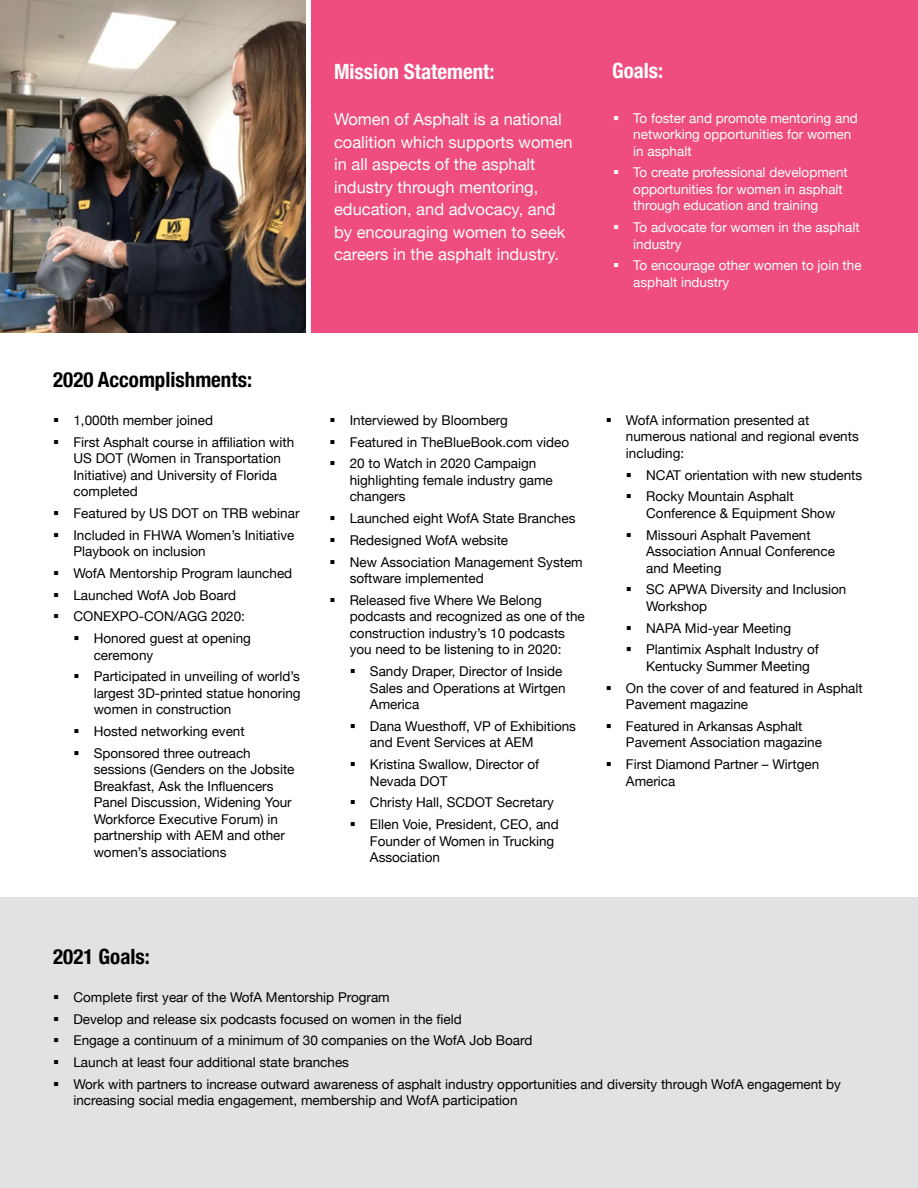
<style>
.page{position:relative;width:918px;height:1188px;background:#fff}
.page>*{position:absolute;margin:0;border:0;box-sizing:border-box;transform-origin:0 0}
.t1{font:700 condensed 21px "Helvetica Neue";color:#000}
.t2{font:700 condensed 21px "Helvetica Neue";color:#fff}
.t3{font:16.5px/22.5px "Helvetica Neue";color:#fff}
.t4{font:13.5px/21.8px "Helvetica Neue";color:#000}
.t5{font:13.5px/16.5px "Helvetica Neue";color:#fff}
</style>
<div class="page">
<div style="left:312px;top:0;width:606px;height:333px;background:#ef4d80"></div>
<div style="left:0;top:897px;width:918px;height:291px;background:#e1e2e3"></div>
<img style="left:0;top:0;width:306px;height:333px">
<h1 class="t1" style="left:53px;top:362px;width:200px">2020 Accomplishments:</h1>
<p class="t4" style="left:73px;top:410px;width:222px">1,000th member joined<br>First Asphalt course in affiliation with</p>
<p class="t4" style="left:73px;top:451px;width:209px;line-height:16.5px">US DOT (Women in Transportation<br>Initiative) and University of Florida completed</p>
<p class="t4" style="left:73px;top:503px;width:228px">Featured by US DOT on TRB webinar<br>Included in FHWA Women’s Initiative</p>
<p class="t4" style="left:73px;top:541px;width:134px">Playbook on inclusion</p>
<p class="t4" style="left:73px;top:563px;width:220px">WofA Mentorship Program launched</p>
<p class="t4" style="left:73px;top:585px;width:164px">Launched WofA Job Board</p>
<p class="t4" style="left:73px;top:607px;width:173px">CONEXPO-CON/AGG 2020:</p>
<p class="t4" style="left:94px;top:628px;width:159px">Honored guest at opening</p>
<p class="t4" style="left:94px;top:645px;width:208px">ceremony<br>Participated in unveiling of world’s</p>
<p class="t4" style="left:94px;top:686px;width:208px;line-height:16.5px">largest 3D-printed statue honoring women in construction</p>
<p class="t4" style="left:94px;top:721px;width:159px">Hosted networking event<br>Sponsored three outreach</p>
<p class="t4" style="left:94px;top:762px;width:202px;line-height:16.5px">sessions (Genders on the Jobsite<br>Breakfast, Ask the Influencers<br>Panel Discussion, Widening Your<br>Workforce Executive Forum) in partnership with AEM and other women’s associations</p>
<h1 class="t2" style="left:334px;top:54px;width:162px">Mission Statement:</h1>
<p class="t3" style="left:334px;top:109px;width:240px">Women of Asphalt is a national coalition which supports women in all aspects of the asphalt industry through mentoring, education, and advocacy, and by encouraging women to seek careers in the asphalt industry.</p>
<h1 class="t2" style="left:612px;top:53px;width:53px">Goals:</h1>
<p class="t5" style="left:633px;top:110px;width:226px">To foster and promote mentoring and networking opportunities for women in asphalt</p>
<p class="t5" style="left:633px;top:165px;width:216px">To create professional development opportunities for women in asphalt through education and training</p>
<p class="t5" style="left:633px;top:220px;width:228px">To advocate for women in the asphalt industry</p>
<p class="t5" style="left:633px;top:258px;width:230px">To encourage other women to join the asphalt industry</p>
<p class="t4" style="left:350px;top:410px;width:221px">Interviewed by Bloomberg<br>Featured in TheBlueBook.com video<br>20 to Watch in 2020 Campaign</p>
<p class="t4" style="left:350px;top:473px;width:205px;line-height:16.5px">highlighting female industry game changers</p>
<p class="t4" style="left:350px;top:508px;width:235px">Launched eight WofA State Branches<br>Redesigned WofA website<br>New Association Management System</p>
<p class="t4" style="left:350px;top:568px;width:194px">software implemented<br>Released five Where We Belong</p>
<p class="t4" style="left:350px;top:609px;width:237px;line-height:16.5px">podcasts and recognized as one of the construction industry’s 10 podcasts you need to be listening to in 2020:</p>
<p class="t4" style="left:370px;top:664px;width:197px;line-height:16.5px">Sandy Draper, Director of Inside<br>Sales and Operations at Wirtgen<br>America</p>
<p class="t4" style="left:370px;top:719px;width:208px;line-height:16.5px">Dana Wuesthoff, VP of Exhibitions and Event Services at AEM</p>
<p class="t4" style="left:370px;top:757px;width:171px;line-height:16.5px">Kristina Swallow, Director of<br>Nevada DOT</p>
<p class="t4" style="left:370px;top:792px;width:190px">Christy Hall, SCDOT Secretary<br>Ellen Voie, President, CEO, and</p>
<p class="t4" style="left:370px;top:833px;width:186px;line-height:16.5px">Founder of Women in Trucking<br>Association</p>
<p class="t4" style="left:626px;top:413px;width:234px;line-height:16.5px">WofA information presented at numerous national and regional events including:</p>
<p class="t4" style="left:646px;top:465px;width:218px">NCAT orientation with new students<br>Rocky Mountain Asphalt</p>
<p class="t4" style="left:646px;top:503px;width:191px">Conference &amp; Equipment Show<br>Missouri Asphalt Pavement</p>
<p class="t4" style="left:646px;top:544px;width:190px;line-height:16.5px">Association Annual Conference and Meeting</p>
<p class="t4" style="left:646px;top:582px;width:202px;line-height:16.5px">SC APWA Diversity and Inclusion<br>Workshop</p>
<p class="t4" style="left:646px;top:618px;width:174px">NAPA Mid-year Meeting<br>Plantimix Asphalt Industry of</p>
<p class="t4" style="left:626px;top:656px;width:238px;text-indent:20px">Kentucky Summer Meeting<br>On the cover of and featured in Asphalt</p>
<p class="t4" style="left:626px;top:694px;width:178px">Pavement magazine<br>Featured in Arkansas Asphalt</p>
<p class="t4" style="left:626px;top:732px;width:198px">Pavement Association magazine<br>First Diamond Partner – Wirtgen</p>
<p class="t4" style="left:626px;top:771px;width:51px">America</p>
<h1 class="t1" style="left:53px;top:939px;width:98px">2021 Goals:</h1>
<p class="t4" style="left:73px;top:987px;width:769px">Complete first year of the WofA Mentorship Program<br>Develop and release six podcasts focused on women in the field<br>Engage a continuum of a minimum of 30 companies on the WofA Job Board<br>Launch at least four additional state branches<br>Work with partners to increase outward awareness of asphalt industry opportunities and diversity through WofA engagement by</p>
<p class="t4" style="left:73px;top:1091px;width:446px">increasing social media engagement, membership and WofA participation</p>
</div>
